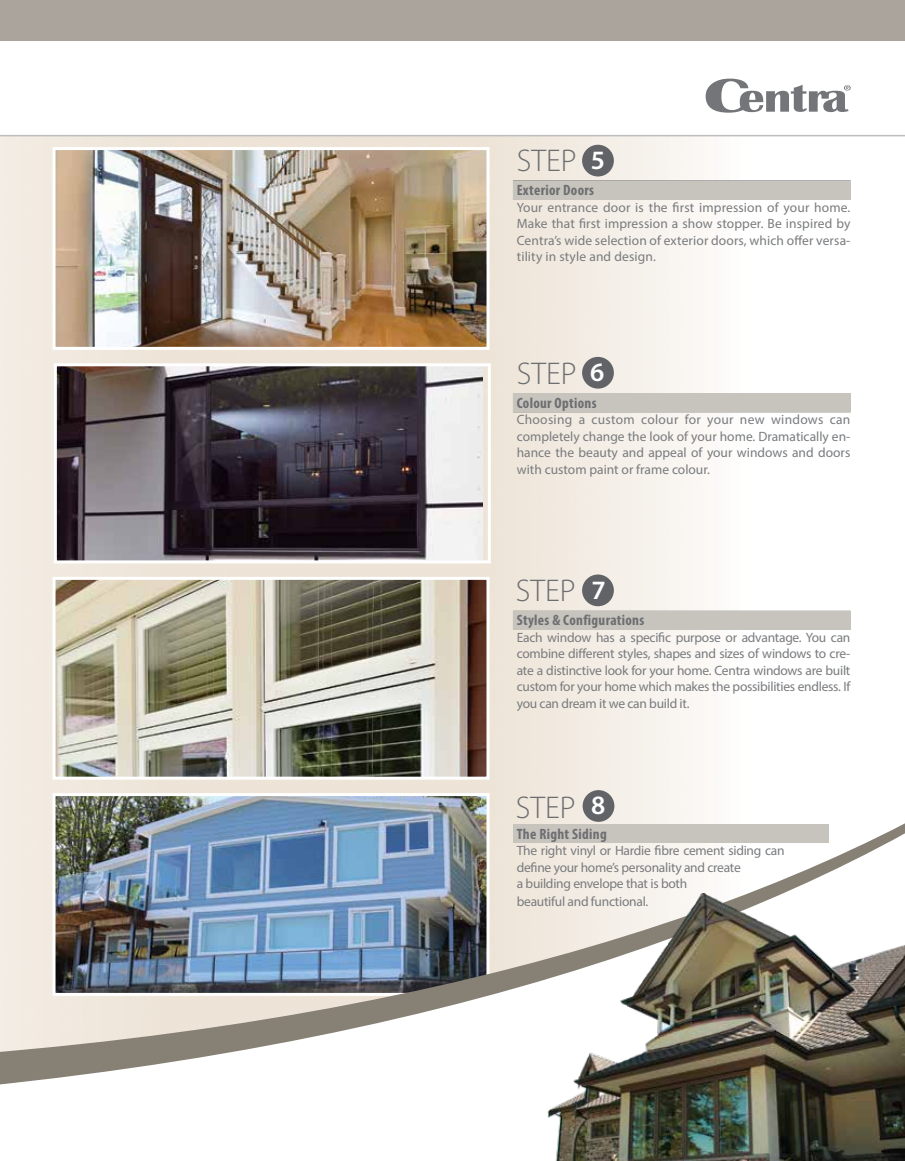
<style>
.page{position:relative;width:905px;height:1161px;background:#fff}
.page>*{position:absolute;margin:0;border:0;box-sizing:border-box;transform-origin:0 0}
.t1{font:300 31.5px "Myriad Pro";color:#6d6e71}
.t2{font:600 26.55px "Myriad Pro";color:#fff}
.t3{font:700 condensed 15px "Myriad Pro";letter-spacing:.02em;color:#6d6e71}
.t4{font:13.5px/16.5px "Myriad Pro";letter-spacing:-.02em;color:#797b7e;text-align:justify}
</style>
<div class="page">
<img style="left:0;top:136px;width:904px;height:673px">
<hr style="left:0;top:135px;width:904px;height:1px;background:#bcbec0">
<div style="left:513px;top:611px;width:337px;height:19px;background:#c7c3bd"></div>
<div style="left:513px;top:394px;width:337px;height:18px;background:#c7c3bd"></div>
<div style="left:513px;top:181px;width:337px;height:18px;background:#c7c3bd"></div>
<img style="left:56px;top:797px;width:429px;height:12px">
<div style="left:52px;top:793px;width:437px;height:203px;border:3px solid #fff"></div>
<div style="left:0;top:0;width:904px;height:40px;background:#aaa49c"></div>
<svg style="left:705px;top:79px;width:145px;height:34px"></svg>
<div style="left:582px;top:145px;width:32px;height:31px;background:#626366;border-radius:50%"></div>
<div style="left:582px;top:357px;width:32px;height:32px;background:#626366;border-radius:50%"></div>
<div style="left:582px;top:575px;width:32px;height:31px;background:#626366;border-radius:50%"></div>
<div style="left:582px;top:790px;width:32px;height:32px;background:#626366;border-radius:50%"></div>
<img style="left:56px;top:151px;width:429px;height:195px">
<div style="left:52px;top:147px;width:437px;height:203px;border:3px solid #fff"></div>
<img style="left:56px;top:581px;width:429px;height:195px">
<div style="left:52px;top:577px;width:437px;height:203px;border:3px solid #fff"></div>
<img style="left:58px;top:367px;width:424px;height:192px">
<div style="left:54px;top:363px;width:437px;height:200px;border:3px solid #fff"></div>
<img style="left:0;top:809px;width:704px;height:9px">
<img style="left:0;top:818px;width:904px;height:267px">
<img style="left:509px;top:894px;width:395px;height:267px">
<h1 class="t1" style="left:516px;top:142px;width:61px">STEP</h1>
<h2 class="t2" style="left:590px;top:143px;width:16px">5</h2>
<p class="t3" style="left:516px;top:181px;width:79px">Exterior Doors</p>
<p class="t4" style="left:516px;top:199px;width:335px">Your entrance door is the first impression of your home.<br>Make that first impression a show stopper. Be inspired by Centra’s wide selection of exterior doors, which offer versa&shy;tility in style and design.</p>
<h1 class="t1" style="left:516px;top:354px;width:61px">STEP</h1>
<h2 class="t2" style="left:590px;top:355px;width:16px">6</h2>
<p class="t3" style="left:516px;top:393px;width:81px">Colour Options</p>
<p class="t4" style="left:516px;top:411px;width:335px">Choosing a custom colour for your new windows can completely change the look of your home. Dramatically en&shy;hance the beauty and appeal of your windows and doors with custom paint or frame colour.</p>
<h1 class="t1" style="left:516px;top:572px;width:61px">STEP</h1>
<h2 class="t2" style="left:591px;top:573px;width:16px">7</h2>
<p class="t3" style="left:516px;top:611px;width:129px">Styles &amp; Configurations</p>
<p class="t4" style="left:516px;top:629px;width:335px">Each window has a specific purpose or advantage. You can combine different styles, shapes and sizes of windows to cre&shy;ate a distinctive look for your home. Centra windows are built custom for your home which makes the possibilities endless. If you can dream it we can build it.</p>
<h1 class="t1" style="left:516px;top:789px;width:61px">STEP</h1>
<h2 class="t2" style="left:591px;top:789px;width:16px">8</h2>
<p class="t3" style="left:516px;top:824px;width:91px">The Right Siding</p>
<p class="t4" style="left:516px;top:842px;width:269px;text-align:left">The right vinyl or Hardie fibre cement siding can define your home’s personality and create<br>a building envelope that is both</p>
<p class="t4" style="left:516px;top:893px;width:133px">beautiful and functional.</p>
</div>
